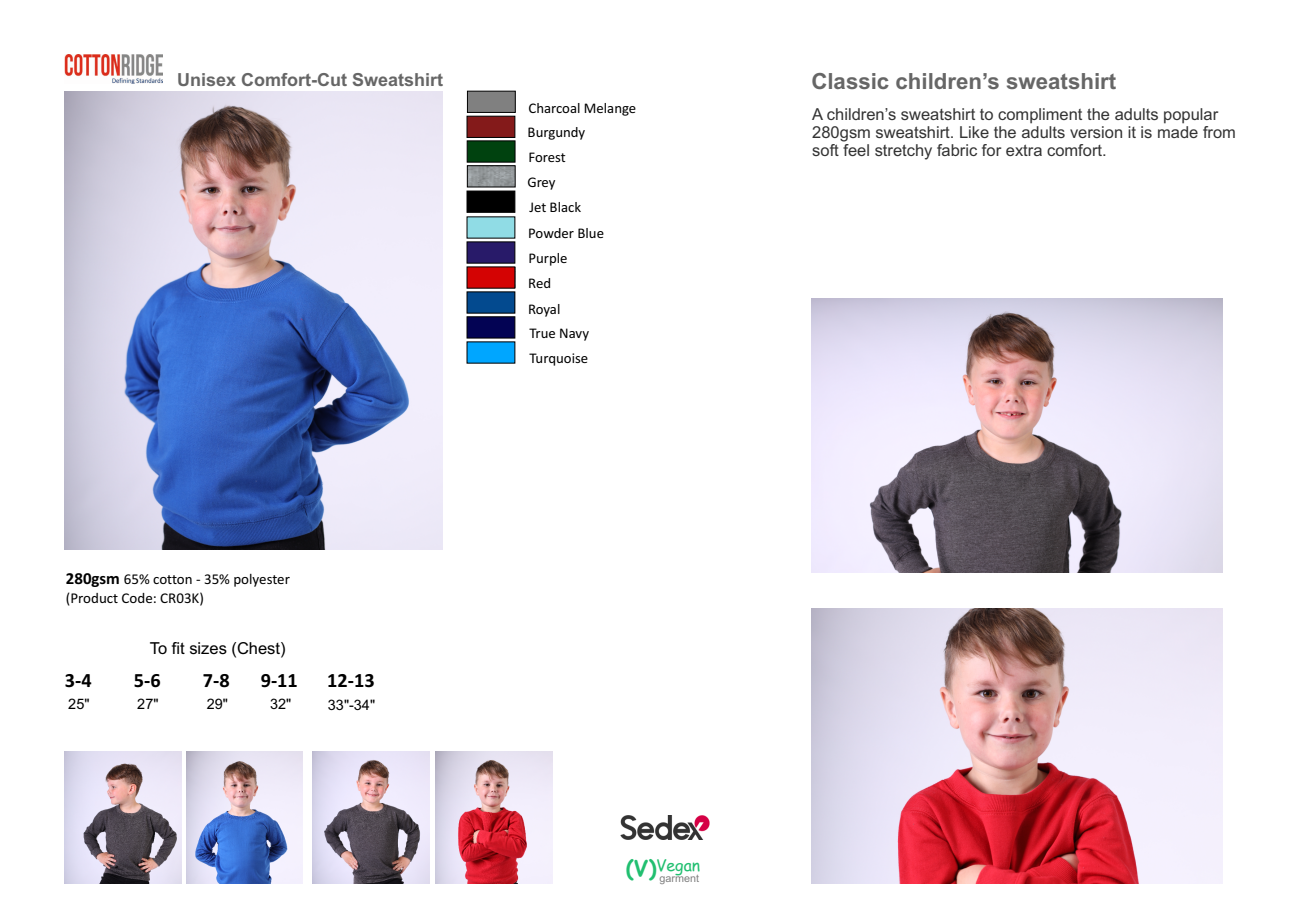
<style>
.page{position:relative;width:1290px;height:920px;background:#fff}
.page>*{position:absolute;margin:0;border:0;box-sizing:border-box;transform-origin:0 0}
.t1{font:700 22.35px "Arial";color:#666}
.t2{font:700 20.25px "Calibri";color:#000}
.t3{font:700 18px "Arial";color:#666}
.t4{font:16.5px/18.5px "Arial";color:#333}
.t5{font:16.5px "Arial";color:#000}
.t6{font:15.9px "Comic Sans MS";color:#21bf70}
.t7{font:15px/18.8px "Calibri";color:#000}
.t8{font:14.85px/25.3px "Calibri";color:#000}
.t9{font:14.4px "Arial";color:#000}
.t10{font:10.8px "Arial";color:#808080}
.s1{font-weight:700;font-size:16.8px}
.s2{font-weight:700;font-size:21.75px}
</style>
<div class="page">
<img style="left:65px;top:55px;width:97px;height:29px">
<img style="left:620px;top:816px;width:89px;height:23px">
<svg style="left:466px;top:90px;width:50px;height:73px;background:#5e5346"></svg>
<img style="left:469px;top:167px;width:45px;height:18px">
<div style="left:467px;top:165px;width:49px;height:22px;border:1px solid #000"></div>
<svg style="left:466px;top:190px;width:50px;height:174px;background:#4a5477"></svg>
<img style="left:65px;top:91px;width:377px;height:458px">
<img style="left:811px;top:299px;width:411px;height:274px">
<img style="left:811px;top:608px;width:411px;height:276px">
<img style="left:436px;top:752px;width:116px;height:132px">
<img style="left:186px;top:752px;width:117px;height:132px">
<img style="left:312px;top:752px;width:117px;height:132px">
<img style="left:65px;top:752px;width:117px;height:132px">
<p class="t3" style="left:177px;top:73px;width:268px">Unisex Comfort-Cut Sweatshirt</p>
<h1 class="t1" style="left:811px;top:72px;width:306px">Classic children’s sweatshirt</h1>
<p class="t7" style="left:66px;top:571px;width:226px"><span class="s1">280gsm</span> 65% cotton - 35% polyester (Product Code: CR03K)</p>
<p class="t5" style="left:150px;top:642px;width:137px">To fit sizes (Chest)</p>
<p class="t2" style="left:65px;top:672px;width:28px">3-4</p>
<p class="t2" style="left:134px;top:672px;width:28px">5-6</p>
<p class="t2" style="left:203px;top:672px;width:28px">7-8</p>
<p class="t2" style="left:261px;top:672px;width:39px">9-11</p>
<p class="t2" style="left:327px;top:671px;width:49px">12-13</p>
<p class="t9" style="left:68px;top:699px;width:23px">25"</p>
<p class="t9" style="left:137px;top:699px;width:23px">27"</p>
<p class="t9" style="left:207px;top:699px;width:23px">29"</p>
<p class="t9" style="left:270px;top:699px;width:23px">32"</p>
<p class="t9" style="left:328px;top:699px;width:49px">33"-34"</p>
<p class="t8" style="left:527px;top:96px;width:110px;line-height:24.9px">Charcoal Melange<br>Burgundy<br>Forest<br>Grey</p>
<p class="t8" style="left:528px;top:196px;width:77px">Jet Black<br>Powder Blue<br>Purple<br>Red<br>Royal</p>
<p class="t8" style="left:529px;top:347px;width:60px">Turquoise</p>
<p class="t8" style="left:529px;top:322px;width:61px">True Navy</p>
<p class="t4" style="left:812px;top:106px;width:425px">A children’s sweatshirt to compliment the adults popular<br>280gsm sweatshirt. Like the adults version it is made from soft feel stretchy fabric for extra comfort.</p>
<p class="t6" style="left:626px;top:858px;width:76px"><span class="s2">(V)</span>Vegan</p>
<p class="t10" style="left:659px;top:874px;width:41px">garment</p>
</div>
